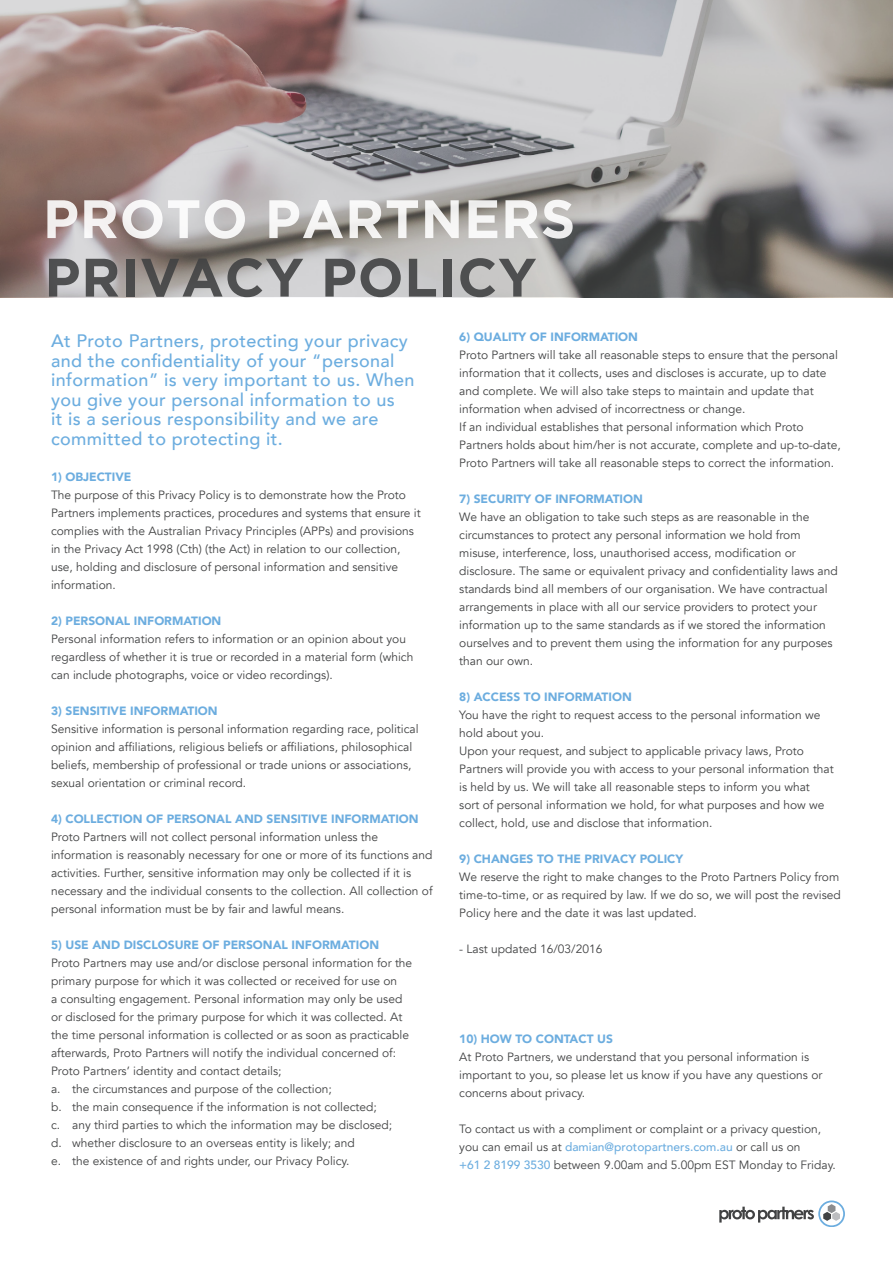
<style>
.page{position:relative;width:893px;height:1263px;background:#fff}
.page>*{position:absolute;margin:0;border:0;box-sizing:border-box;transform-origin:0 0}
.t1{font:700 54px "Gotham";letter-spacing:.015em;color:#fff}
.t2{font:700 54px "Gotham";letter-spacing:.015em;color:#414243}
.Body1{font:500 18px/19.5px "Avenir";letter-spacing:.02em;color:#6caddf}
.Body1-2{font:12px/18px "Avenir";color:#414243}
.Body1-3{font:900 12px "Avenir";color:#6caddf}
.s1{font-weight:500;color:#6caddf}
</style>
<div class="page">
<svg style="left:0;top:0;width:893px;height:297px;background:#a69e9d"></svg>
<svg style="left:719px;top:1200px;width:126px;height:27px"></svg>
<h1 class="t1" style="left:43px;top:188px;width:534px">PROTO PARTNERS</h1>
<h1 class="t2" style="left:44px;top:246px;width:494px">PRIVACY POLICY</h1>
<p class="Body1" style="left:51px;top:330px;width:365px">At Proto Partners, protecting your privacy and the confidentiality of your “personal information” is very important to us. When you give your personal information to us<br>it is a serious responsibility and we are committed to protecting it.</p>
<p class="Body1-3" style="left:51px;top:466px;width:82px">1) OBJECTIVE</p>
<p class="Body1-2" style="left:51px;top:486px;width:371px">The purpose of this Privacy Policy is to demonstrate how the Proto Partners implements practices, procedures and systems that ensure it complies with the Australian Privacy Principles (APPs) and provisions in the Privacy Act 1998 (Cth) (the Act) in relation to our collection, use, holding and disclosure of personal information and sensitive information.</p>
<p class="Body1-3" style="left:51px;top:610px;width:172px">2) PERSONAL INFORMATION</p>
<p class="Body1-2" style="left:51px;top:630px;width:364px">Personal information refers to information or an opinion about you regardless of whether it is true or recorded in a material form (which can include photographs, voice or video recordings).</p>
<p class="Body1-3" style="left:51px;top:700px;width:168px">3) SENSITIVE INFORMATION</p>
<p class="Body1-2" style="left:51px;top:720px;width:369px">Sensitive information is personal information regarding race, political opinion and affiliations, religious beliefs or affiliations, philosophical beliefs, membership of professional or trade unions or associations, sexual orientation or criminal record.</p>
<p class="Body1-3" style="left:51px;top:808px;width:369px">4) COLLECTION OF PERSONAL AND SENSITIVE INFORMATION</p>
<p class="Body1-2" style="left:51px;top:828px;width:383px">Proto Partners will not collect personal information unless the information is reasonably necessary for one or more of its functions and activities. Further, sensitive information may only be collected if it is necessary and the individual consents to the collection. All collection of personal information must be by fair and lawful means.</p>
<p class="Body1-3" style="left:51px;top:934px;width:330px">5) USE AND DISCLOSURE OF PERSONAL INFORMATION</p>
<p class="Body1-2" style="left:51px;top:954px;width:363px">Proto Partners may use and/or disclose personal information for the primary purpose for which it was collected or received for use on<br>a consulting engagement. Personal information may only be used or disclosed for the primary purpose for which it was collected. At the time personal information is collected or as soon as practicable afterwards, Proto Partners will notify the individual concerned of:<br>Proto Partners’ identity and contact details;</p>
<p class="Body1-2" style="left:51px;top:1080px;width:282px">a. the circumstances and purpose of the collection;</p>
<p class="Body1-2" style="left:51px;top:1098px;width:327px">b. the main consequence if the information is not collected;</p>
<p class="Body1-2" style="left:51px;top:1116px;width:343px">c. any third parties to which the information may be disclosed;</p>
<p class="Body1-2" style="left:51px;top:1134px;width:305px">d. whether disclosure to an overseas entity is likely; and</p>
<p class="Body1-2" style="left:51px;top:1152px;width:300px">e. the existence of and rights under, our Privacy Policy.</p>
<p class="Body1-3" style="left:459px;top:327px;width:180px">6) QUALITY OF INFORMATION</p>
<p class="Body1-2" style="left:459px;top:346px;width:383px">Proto Partners will take all reasonable steps to ensure that the personal information that it collects, uses and discloses is accurate, up to date and complete. We will also take steps to maintain and update that information when advised of incorrectness or change.<br>If an individual establishes that personal information which Proto Partners holds about him/her is not accurate, complete and up-to-date, Proto Partners will take all reasonable steps to correct the information.</p>
<p class="Body1-3" style="left:459px;top:489px;width:185px">7) SECURITY OF INFORMATION</p>
<p class="Body1-2" style="left:459px;top:508px;width:380px">We have an obligation to take such steps as are reasonable in the circumstances to protect any personal information we hold from misuse, interference, loss, unauthorised access, modification or disclosure. The same or equivalent privacy and confidentiality laws and standards bind all members of our organisation. We have contractual arrangements in place with all our service providers to protect your information up to the same standards as if we stored the information ourselves and to prevent them using the information for any purposes than our own.</p>
<p class="Body1-3" style="left:459px;top:687px;width:174px">8) ACCESS TO INFORMATION</p>
<p class="Body1-2" style="left:459px;top:706px;width:376px">You have the right to request access to the personal information we hold about you.<br>Upon your request, and subject to applicable privacy laws, Proto Partners will provide you with access to your personal information that is held by us. We will take all reasonable steps to inform you what<br>sort of personal information we hold, for what purposes and how we collect, hold, use and disclose that information.</p>
<p class="Body1-3" style="left:459px;top:849px;width:225px">9) CHANGES TO THE PRIVACY POLICY</p>
<p class="Body1-2" style="left:459px;top:868px;width:383px">We reserve the right to make changes to the Proto Partners Policy from time-to-time, or as required by law. If we do so, we will post the revised<br>Policy here and the date it was last updated.</p>
<p class="Body1-2" style="left:459px;top:940px;width:145px">- Last updated 16/03/2016</p>
<p class="Body1-3" style="left:459px;top:1029px;width:155px">10) HOW TO CONTACT US</p>
<p class="Body1-2" style="left:459px;top:1048px;width:365px">At Proto Partners, we understand that you personal information is important to you, so please let us know if you have any questions or concerns about privacy.</p>
<p class="Body1-2" style="left:459px;top:1120px;width:378px">To contact us with a compliment or complaint or a privacy question, you can email us at <span class="s1">damian@protopartners.com.au</span> or call us on<br><span class="s1">+61 2 8199 3530</span> between 9.00am and 5.00pm EST Monday to Friday.</p>
</div>
